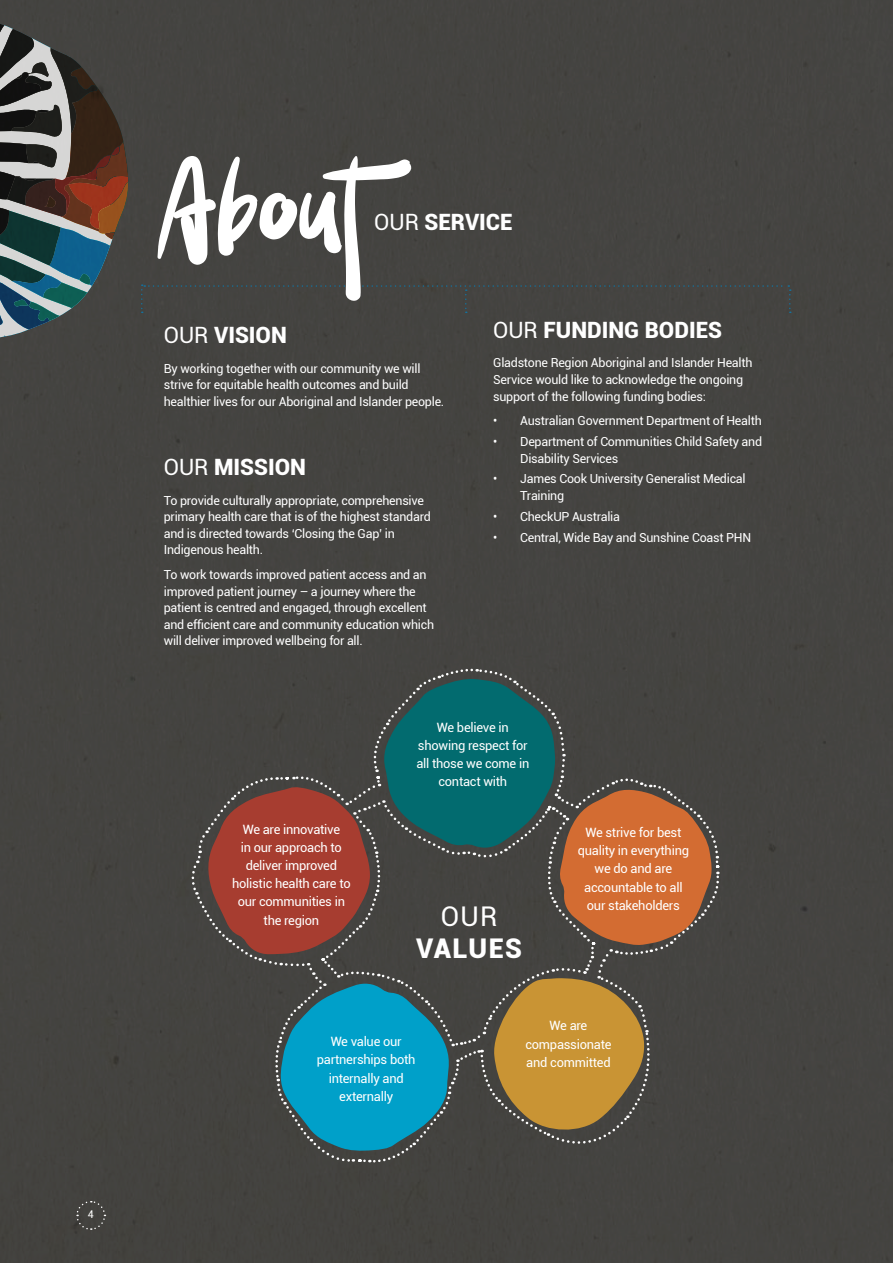
<style>
.page{position:relative;width:893px;height:1263px;background:#444341}
.page>*{position:absolute;margin:0;border:0;box-sizing:border-box;transform-origin:0 0}
.t1{font:105px "Wowi Typeface";color:#fff}
.t2{font:900 27.15px "Roboto";letter-spacing:.05em;color:#fff}
.t3{font:27.15px "Roboto";color:#fff}
.t4{font:900 22.5px "Roboto";color:#fff}
.t5{font:12.9px/18.1px "Roboto";letter-spacing:-.02em;color:#fff;text-align:center}
.t6{font:12.45px/16.6px "Roboto";letter-spacing:-.02em;color:#fff}
.t7{font:10.65px "Roboto";color:#fff}
.s1{font-weight:400}
</style>
<div class="page">
<svg style="left:141px;top:284px;width:650px;height:29px"></svg>
<svg style="left:192px;top:668px;width:528px;height:495px"></svg>
<svg style="left:0;top:24px;width:128px;height:314px"></svg>
<svg style="left:76px;top:1201px;width:30px;height:29px"></svg>
<p class="t7" style="left:88px;top:1206px;width:8px">4</p>
<h1 class="t1" style="left:158px;top:142px;width:273px">About</h1>
<h3 class="t4" style="left:374px;top:206px;width:140px"><span class="s1">OUR</span> SERVICE</h3>
<h3 class="t4" style="left:164px;top:319px;width:125px"><span class="s1">OUR</span> VISION</h3>
<p class="t6" style="left:164px;top:360px;width:282px">By working together with our community we will strive for equitable health outcomes and build healthier lives for our Aboriginal and Islander people.</p>
<h3 class="t4" style="left:164px;top:451px;width:144px"><span class="s1">OUR</span> MISSION</h3>
<p class="t6" style="left:164px;top:491px;width:268px">To provide culturally appropriate, comprehensive primary health care that is of the highest standard and is directed towards ‘Closing the Gap’ in Indigenous health.</p>
<p class="t6" style="left:164px;top:566px;width:272px">To work towards improved patient access and an improved patient journey – a journey where the patient is centred and engaged, through excellent and efficient care and community education which will deliver improved wellbeing for all.</p>
<h3 class="t4" style="left:493px;top:314px;width:230px"><span class="s1">OUR</span> FUNDING BODIES</h3>
<p class="t6" style="left:493px;top:354px;width:261px">Gladstone Region Aboriginal and Islander Health<br>Service would like to acknowledge the ongoing support of the following funding bodies:</p>
<p class="t6" style="left:493px;top:412px;width:270px">• Australian Government Department of Health</p>
<p class="t6" style="left:520px;top:433px;width:243px;text-indent:-27px">• Department of Communities Child Safety and<br>Disability Services</p>
<p class="t6" style="left:520px;top:470px;width:227px;text-indent:-27px">• James Cook University Generalist Medical<br>Training</p>
<p class="t6" style="left:493px;top:508px;width:128px">• CheckUP Australia</p>
<p class="t6" style="left:493px;top:528px;width:260px">• Central, Wide Bay and Sunshine Coast PHN</p>
<p class="t5" style="left:232px;top:819px;width:120px">We are innovative<br>in our approach to deliver improved holistic health care to our communities in the region</p>
<p class="t5" style="left:416px;top:717px;width:114px">We believe in showing respect for all those we come in contact with</p>
<h2 class="t3" style="left:441px;top:897px;width:58px">OUR</h2>
<h2 class="t2" style="left:416px;top:929px;width:107px">VALUES</h2>
<p class="t5" style="left:578px;top:823px;width:113px">We strive for best quality in everything we do and are accountable to all our stakeholders</p>
<p class="t5" style="left:317px;top:1032px;width:100px">We value our partnerships both internally and externally</p>
<p class="t5" style="left:525px;top:1016px;width:88px">We are compassionate and committed</p>
</div>
